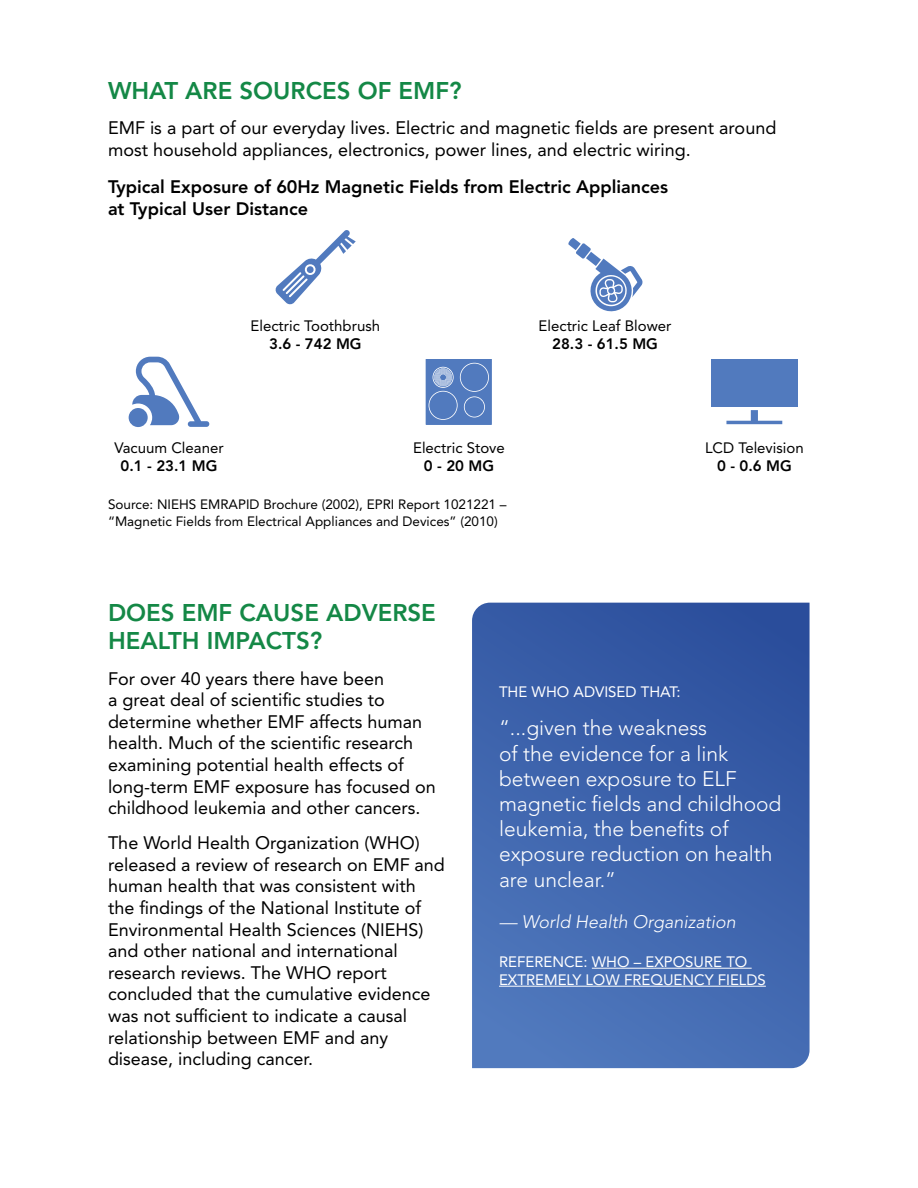
<style>
.page{position:relative;width:918px;height:1188px;background:#fff}
.page>*{position:absolute;margin:0;border:0;box-sizing:border-box;transform-origin:0 0}
.t1{font:800 24px/28.8px "Avenir LT Std";color:#148846}
.t2{font:300 21px/25.2px "Avenir LT Std";color:#fff}
.t3{font:18px/21.6px "Avenir LT Std";color:#000}
.t4{font:800 18px/21.6px "Avenir LT Std";color:#000}
.t5{font:italic 300 18px "Avenir LT Std";color:#fff}
.t6{font:15px "Avenir LT Std";color:#000}
.t7{font:15px/18px "Avenir LT Std";color:#fff}
.t8{font:800 15px "Avenir LT Std";color:#000}
.t9{font:13.5px/16.2px "Avenir LT Std";color:#000}
</style>
<div class="page">
<svg style="left:472px;top:603px;width:338px;height:465px;background:#3e64ad"></svg>
<hr style="left:592px;top:968px;width:160px;height:1px;background:#fff">
<hr style="left:499px;top:986px;width:267px;height:1px;background:#fff">
<svg style="left:275px;top:230px;width:81px;height:75px"></svg>
<svg style="left:568px;top:238px;width:75px;height:74px"></svg>
<svg style="left:132px;top:357px;width:77px;height:70px"></svg>
<div style="left:129px;top:408px;width:19px;height:19px;background:#517abe;border-radius:50%"></div>
<svg style="left:426px;top:359px;width:66px;height:65px;background:#6085c3"></svg>
<svg style="left:726px;top:410px;width:56px;height:14px"></svg>
<div style="left:711px;top:360px;width:86px;height:47px;background:#517abe"></div>
<h1 class="t1" style="left:108px;top:76px;width:355px">WHAT ARE SOURCES OF EMF?</h1>
<p class="t3" style="left:108px;top:117px;width:670px">EMF is a part of our everyday lives. Electric and magnetic fields are present around most household appliances, electronics, power lines, and electric wiring.</p>
<p class="t4" style="left:108px;top:176px;width:562px">Typical Exposure of 60Hz Magnetic Fields from Electric Appliances at Typical User Distance</p>
<p class="t6" style="left:251px;top:317px;width:131px">Electric Toothbrush</p>
<p class="t8" style="left:269px;top:335px;width:94px">3.6 - 742 MG</p>
<p class="t6" style="left:539px;top:317px;width:134px">Electric Leaf Blower</p>
<p class="t8" style="left:552px;top:335px;width:107px">28.3 - 61.5 MG</p>
<p class="t6" style="left:114px;top:439px;width:111px">Vacuum Cleaner</p>
<p class="t8" style="left:121px;top:457px;width:98px">0.1 - 23.1 MG</p>
<p class="t6" style="left:413px;top:439px;width:93px">Electric Stove</p>
<p class="t8" style="left:424px;top:457px;width:72px">0 - 20 MG</p>
<p class="t9" style="left:108px;top:497px;width:400px">Source: NIEHS EMRAPID Brochure (2002), EPRI Report 1021221 – “Magnetic Fields from Electrical Appliances and Devices” (2010)</p>
<p class="t6" style="left:705px;top:439px;width:100px">LCD Television</p>
<p class="t8" style="left:717px;top:457px;width:76px">0 - 0.6 MG</p>
<h1 class="t1" style="left:108px;top:598px;width:329px">DOES EMF CAUSE ADVERSE<br>HEALTH IMPACTS?</h1>
<p class="t3" style="left:108px;top:668px;width:329px">For over 40 years there have been<br>a great deal of scientific studies to determine whether EMF affects human health. Much of the scientific research examining potential health effects of long-term EMF exposure has focused on childhood leukemia and other cancers.</p>
<p class="t3" style="left:108px;top:832px;width:338px">The World Health Organization (WHO) released a review of research on EMF and human health that was consistent with the findings of the National Institute of Environmental Health Sciences (NIEHS) and other national and international research reviews. The WHO report concluded that the cumulative evidence was not sufficient to indicate a causal relationship between EMF and any disease, including cancer.</p>
<p class="t7" style="left:499px;top:683px;width:183px">THE WHO ADVISED THAT:</p>
<p class="t2" style="left:499px;top:716px;width:284px">“...given the weakness<br>of the evidence for a link between exposure to ELF magnetic fields and childhood leukemia, the benefits of exposure reduction on health are unclear.”</p>
<p class="t5" style="left:499px;top:912px;width:238px">— World Health Organization</p>
<p class="t7" style="left:499px;top:953px;width:268px">REFERENCE: WHO – EXPOSURE TO<br>EXTREMELY LOW FREQUENCY FIELDS</p>
</div>
